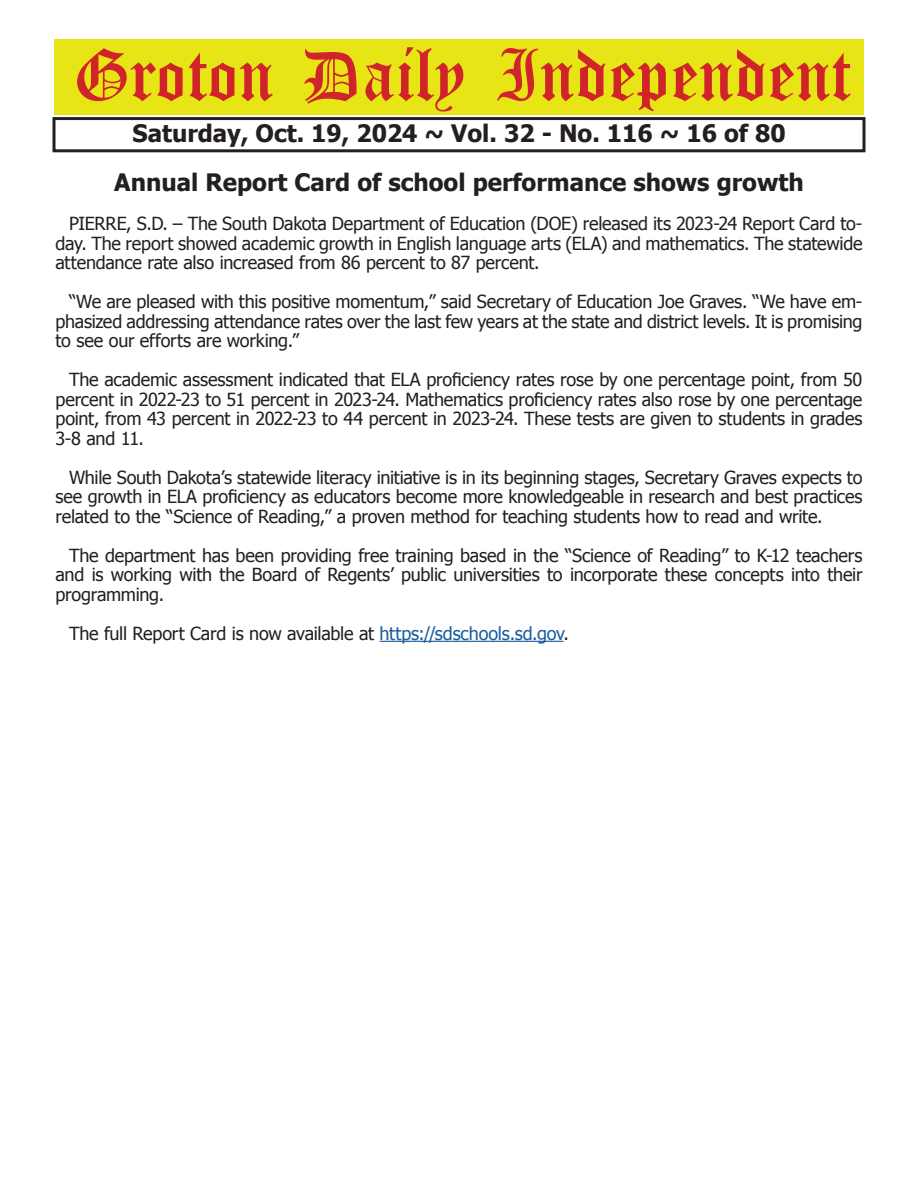
<style>
.page{position:relative;width:918px;height:1188px;background:#fff}
.page>*{position:absolute;margin:0;border:0;box-sizing:border-box;transform-origin:0 0}
.t1{font:54px "Old English Five";color:#d1232a}
.t2{font:700 24px "Tahoma";color:#231f20}
.t3{font:18px/19.5px "Tahoma";letter-spacing:-.01em;color:#231f20;text-align:justify}
.s1{color:#175d9e}
</style>
<div class="page">
<div style="left:52px;top:117px;width:814px;height:35px;border:3px solid #231f20"></div>
<div style="left:54px;top:40px;width:810px;height:75px;background:#e7e515"></div>
<hr style="left:380px;top:641px;width:184px;height:1px;background:#175d9e">
<h1 class="t1" style="left:73px;top:50px;width:779px">Groton Daily Independent</h1>
<h2 class="t2" style="left:132px;top:116px;width:655px">Saturday, Oct. 19, 2024 ~ Vol. 32 - No. 116 ~ 16 of 80</h2>
<h2 class="t2" style="left:114px;top:166px;width:691px">Annual Report Card of school performance shows growth</h2>
<p class="t3" style="left:56px;top:213px;width:809px;text-indent:14px">PIERRE, S.D. – The South Dakota Department of Education (DOE) released its 2023-24 Report Card to&shy;day. The report showed academic growth in English language arts (ELA) and mathematics. The statewide attendance rate also increased from 86 percent to 87 percent.</p>
<p class="t3" style="left:56px;top:291px;width:809px;text-indent:14px">“We are pleased with this positive momentum,” said Secretary of Education Joe Graves. “We have em&shy;phasized addressing attendance rates over the last few years at the state and district levels. It is promising to see our efforts are working.”</p>
<p class="t3" style="left:56px;top:369px;width:808px;text-indent:14px">The academic assessment indicated that ELA proficiency rates rose by one percentage point, from 50 percent in 2022-23 to 51 percent in 2023-24. Mathematics proficiency rates also rose by one percentage point, from 43 percent in 2022-23 to 44 percent in 2023-24. These tests are given to students in grades 3-8 and 11.</p>
<p class="t3" style="left:56px;top:467px;width:809px;text-indent:14px">While South Dakota’s statewide literacy initiative is in its beginning stages, Secretary Graves expects to see growth in ELA proficiency as educators become more knowledgeable in research and best practices related to the “Science of Reading,” a proven method for teaching students how to read and write.</p>
<p class="t3" style="left:56px;top:545px;width:809px;text-indent:14px">The department has been providing free training based in the “Science of Reading” to K-12 teachers and is working with the Board of Regents’ public universities to incorporate these concepts into their programming.</p>
<p class="t3" style="left:69px;top:623px;width:501px">The full Report Card is now available at <span class="s1">https://sdschools.sd.gov</span>.</p>
</div>
